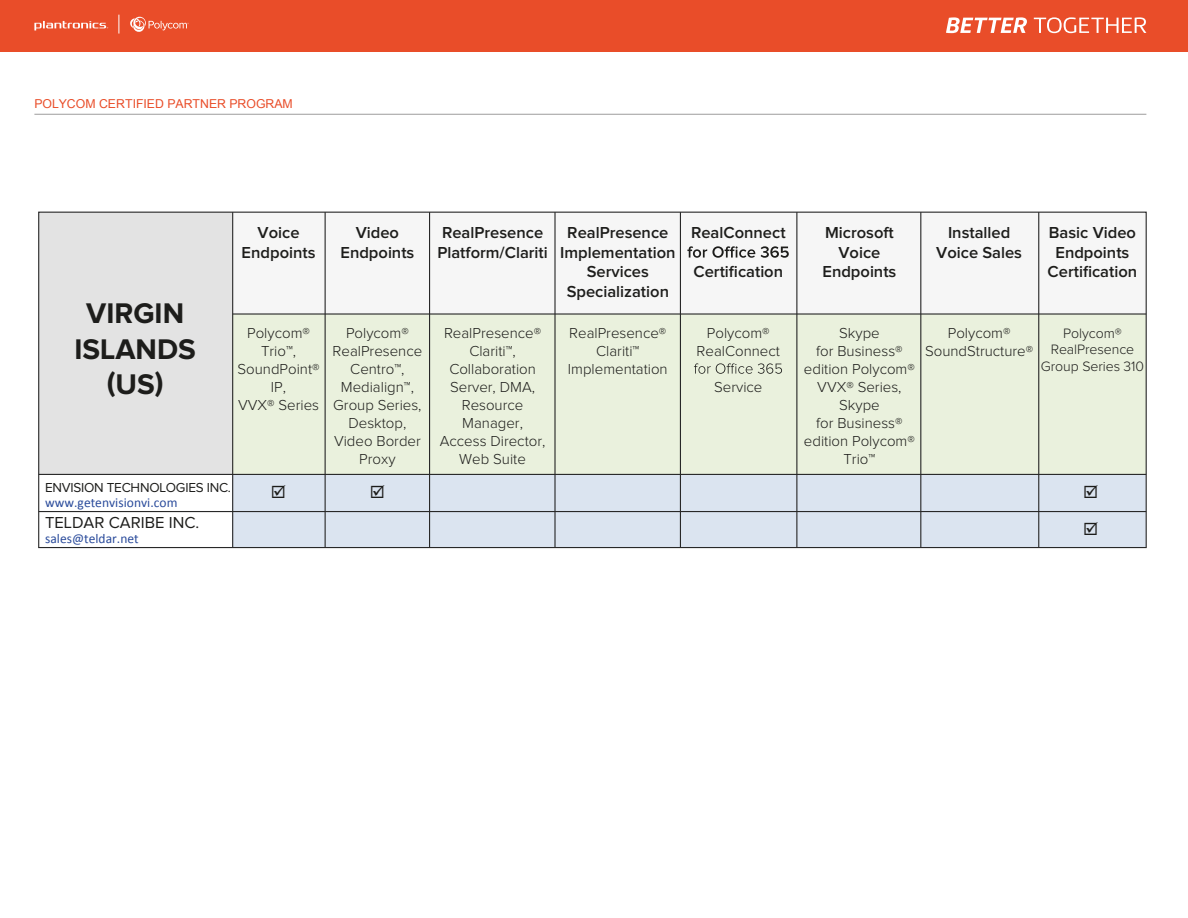
<style>
.page{position:relative;width:1188px;height:918px;background:#fff}
.page>*{position:absolute;margin:0;border:0;box-sizing:border-box;transform-origin:0 0}
.t1{font:700 29.4px/35.4px "Proxima Nova";color:#1d1d1b;text-align:center}
.t2{font:600 16.5px/19.8px "Proxima Nova";color:#1d1d1b;text-align:center}
.t3{font:16.5px "Proxima Nova";color:#1d1d1b}
.t4{font:300 15px/18px "Proxima Nova";color:#1d1d1b;text-align:center}
.t5{font:300 14.1px/17px "Proxima Nova";letter-spacing:-.005em;color:#1d1d1b;text-align:center}
.t6{font:13.5px "Calibri";color:#2a4b9b}
.t7{font:13.5px "Proxima Nova";letter-spacing:-.015em;color:#1d1d1b}
.t8{font:12.3px "Arial";color:#e94d29}
</style>
<div class="page">
<div style="left:39px;top:212px;width:194px;height:262px;background:#e3e3e3"></div>
<div style="left:233px;top:212px;width:913px;height:102px;background:#f6f6f6"></div>
<div style="left:233px;top:314px;width:913px;height:160px;background:#eaf1dd"></div>
<div style="left:233px;top:474px;width:913px;height:74px;background:#dbe4f0"></div>
<hr style="left:39px;top:511px;width:1107px;height:1px;background:#282828">
<hr style="left:39px;top:474px;width:1107px;height:1px;background:#282828">
<hr style="left:233px;top:313px;width:913px;height:2px;background:#282828">
<hr style="left:1038px;top:212px;width:1px;height:336px;background:#282828">
<hr style="left:920px;top:212px;width:1px;height:336px;background:#282828">
<hr style="left:796px;top:212px;width:1px;height:336px;background:#282828">
<hr style="left:680px;top:212px;width:1px;height:336px;background:#282828">
<hr style="left:554px;top:212px;width:2px;height:336px;background:#282828">
<hr style="left:429px;top:212px;width:1px;height:336px;background:#282828">
<hr style="left:325px;top:212px;width:1px;height:336px;background:#282828">
<hr style="left:232px;top:212px;width:1px;height:336px;background:#282828">
<svg style="left:687px;top:246px;width:102px;height:12px"></svg>
<svg style="left:694px;top:363px;width:88px;height:11px"></svg>
<hr style="left:34px;top:114px;width:1112px;height:1px;background:#9d9c9c">
<div style="left:0;top:0;width:1188px;height:51px;background:#e94d29"></div>
<svg style="left:946px;top:17px;width:200px;height:16px"></svg>
<svg style="left:119px;top:15px;width:1px;height:19px"></svg>
<svg style="left:130px;top:17px;width:59px;height:15px"></svg>
<svg style="left:34px;top:21px;width:74px;height:9px"></svg>
<p class="t8" style="left:34px;top:95px;width:260px">POLYCOM CERTIFIED PARTNER PROGRAM</p>
<h1 class="t1" style="left:74px;top:297px;width:123px">VIRGIN<br>ISLANDS (US)</h1>
<p class="t2" style="left:242px;top:223px;width:75px">Voice<br>Endpoints</p>
<p class="t4" style="left:238px;top:324px;width:84px">Polycom®<br>Trio™,<br>SoundPoint®<br>IP,<br>VVX® Series</p>
<p class="t7" style="left:45px;top:481px;width:187px">ENVISION TECHNOLOGIES INC.</p>
<p class="t6" style="left:45px;top:494px;width:134px">www.getenvisionvi.com</p>
<p class="t3" style="left:45px;top:515px;width:156px">TELDAR CARIBE INC.</p>
<p class="t6" style="left:45px;top:530px;width:95px">sales@teldar.net</p>
<p class="t2" style="left:691px;top:223px;width:96px">RealConnect</p>
<p class="t2" style="left:694px;top:263px;width:91px">Certification</p>
<p class="t2" style="left:822px;top:223px;width:75px">Microsoft<br>Voice<br>Endpoints</p>
<p class="t2" style="left:340px;top:223px;width:75px">Video<br>Endpoints</p>
<p class="t2" style="left:437px;top:223px;width:112px;text-align:left">RealPresence<br>Platform/Clariti</p>
<p class="t2" style="left:1048px;top:223px;width:91px">Basic Video<br>Endpoints<br>Certification</p>
<p class="t2" style="left:936px;top:223px;width:87px">Installed<br>Voice Sales</p>
<p class="t2" style="left:560px;top:223px;width:117px">RealPresence<br>Implementation<br>Services<br>Specialization</p>
<p class="t4" style="left:333px;top:324px;width:91px">Polycom®<br>RealPresence<br>Centro™,<br>Medialign™,<br>Group Series,<br>Desktop,<br>Video Border<br>Proxy</p>
<p class="t4" style="left:440px;top:324px;width:107px">RealPresence®<br>Clariti™,<br>Collaboration<br>Server, DMA,<br>Resource<br>Manager,<br>Access Director,<br>Web Suite</p>
<p class="t4" style="left:568px;top:324px;width:101px">RealPresence®<br>Clariti™<br>Implementation</p>
<p class="t4" style="left:697px;top:324px;width:85px">Polycom®<br>RealConnect</p>
<p class="t4" style="left:714px;top:378px;width:50px">Service</p>
<p class="t4" style="left:804px;top:324px;width:112px">Skype<br>for Business® edition Polycom®<br>VVX® Series,<br>Skype<br>for Business® edition Polycom®<br>Trio™</p>
<p class="t4" style="left:925px;top:324px;width:110px">Polycom®<br>SoundStructure®</p>
<p class="t5" style="left:1041px;top:325px;width:105px">Polycom®<br>RealPresence<br>Group Series 310</p>
</div>
